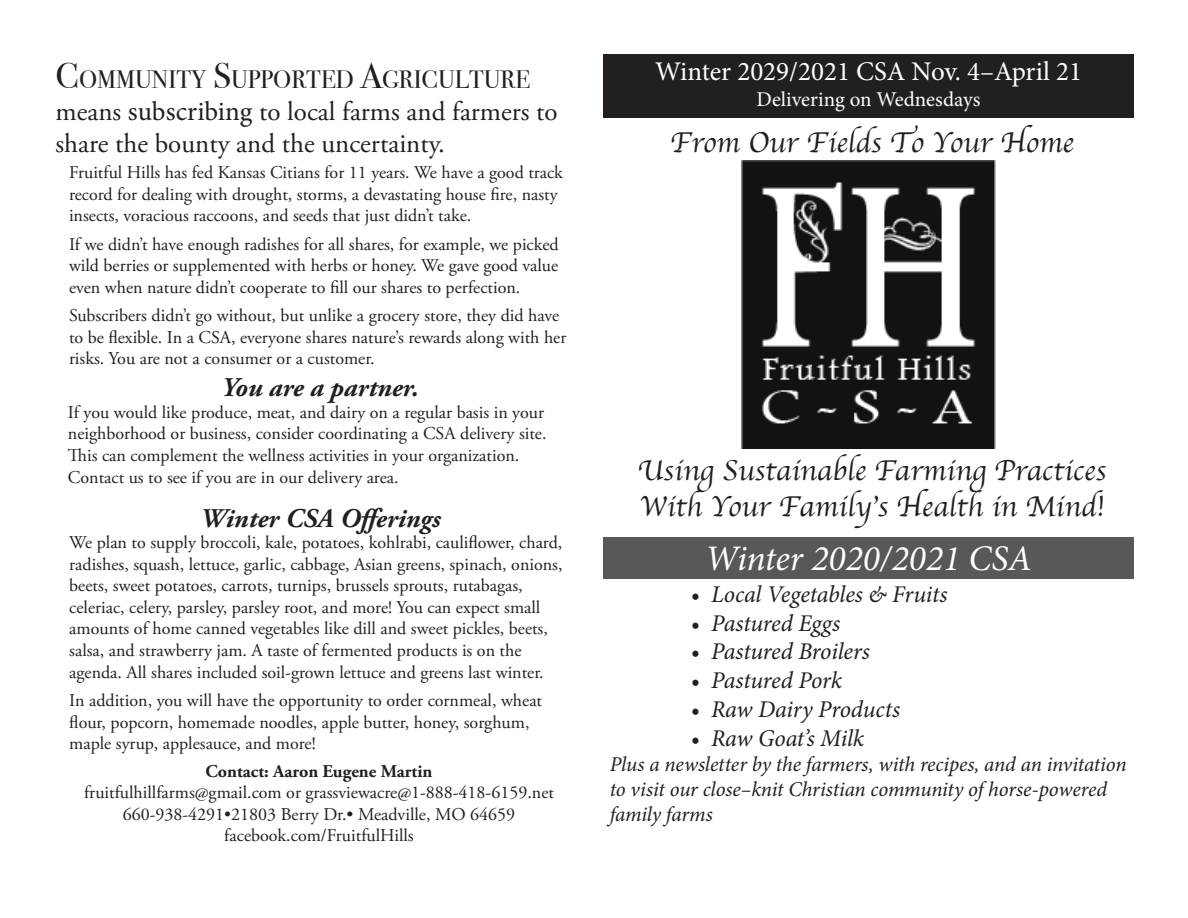
<style>
.page{position:relative;width:1188px;height:918px;background:#fff}
.page>*{position:absolute;margin:0;border:0;box-sizing:border-box;transform-origin:0 0}
.frontCoverSeasonCall{font:italic 36px "Minion Pro";color:#fff}
.frontCoverTextLogoTe{font:30px/36px "Apple Chancery";color:#231f20}
.backCoverHeading{font:27px/32.4px "Adobe Garamond Pro";color:#231f20}
.partnerText{font:italic 700 27px "Adobe Garamond Pro";color:#231f20}
.frontCoverHeadingDat{font:27px "Minion Pro";color:#fff}
.backCoverHeading-2{font:25.2px "Bodoni Svty Two OSITCTT";color:#231f20}
.t1{font:italic 24px "Minion Pro";letter-spacing:-.01em;color:#231f20}
.frontCoverTextTagLin{font:italic 21px/25.2px "Minion Pro";letter-spacing:-.01em;color:#231f20}
.frontCoverHeadingDel{font:21px "Minion Pro";color:#fff}
.backCoverSecondLevel{font:18px/21.6px "Adobe Garamond Pro";color:#231f20}
.backCoverFooterConta{font:18px/21.6px "Adobe Garamond Pro";color:#231f20;text-align:center}
.s1{font-size:36px}
.s2{font-family:"Minion Pro"}
.s3{font-weight:700}
</style>
<div class="page">
<img style="left:742px;top:161px;width:253px;height:288px">
<div style="left:603px;top:54px;width:531px;height:64px;background:#231f20"></div>
<div style="left:603px;top:537px;width:531px;height:42px;background:#57585a"></div>
<p class="backCoverHeading-2" style="left:56px;top:64px;width:476px"><span class="s1">C</span>OMMUNITY <span class="s1">S</span>UPPORTED <span class="s1">A</span>GRICULTURE</p>
<p class="backCoverHeading" style="left:56px;top:96px;width:504px">means <span class="s2">subscribing</span> to local farms and farmers to share the bounty and the uncertainty.</p>
<p class="backCoverSecondLevel" style="left:69px;top:162px;width:495px">Fruitful Hills has fed Kansas Citians for 11 years. We have a good track record for dealing with drought, storms, a devastating house fire, nasty insects, voracious raccoons, and seeds that just didn’t take.</p>
<p class="backCoverSecondLevel" style="left:69px;top:234px;width:491px;text-align:justify">If we didn’t have enough radishes for all shares, for example, we picked wild berries or supplemented with herbs or honey. We gave good value even when nature didn’t cooperate to fill our shares to perfection.</p>
<p class="backCoverSecondLevel" style="left:69px;top:305px;width:499px">Subscribers didn’t go without, but unlike a grocery store, they did have to be flexible. In a CSA, everyone shares nature’s rewards along with her risks. You are not a consumer or a customer.</p>
<p class="partnerText" style="left:222px;top:372px;width:199px">You are a partner.</p>
<p class="backCoverSecondLevel" style="left:68px;top:402px;width:480px">If you would like produce, meat, and dairy on a regular basis in your neighborhood or business, consider coordinating a CSA delivery site.<br>This can complement the wellness activities in your organization.<br>Contact us to see if you are in our delivery area.</p>
<p class="partnerText" style="left:200px;top:503px;width:242px">Winter CSA Offerings</p>
<p class="backCoverSecondLevel" style="left:69px;top:532px;width:495px">We plan to supply broccoli, kale, potatoes, kohlrabi, cauliflower, chard, radishes, squash, lettuce, garlic, cabbage, Asian greens, spinach, onions, beets, sweet potatoes, carrots, turnips, brussels sprouts, rutabagas, celeriac, celery, parsley, parsley root, and more! You can expect small amounts of home canned vegetables like dill and sweet pickles, beets, salsa, and strawberry jam. A taste of fermented products is on the agenda. All shares included soil-grown lettuce and greens last winter.</p>
<p class="backCoverSecondLevel" style="left:69px;top:690px;width:474px">In addition, you will have the opportunity to order cornmeal, wheat flour, popcorn, homemade noodles, apple butter, honey, sorghum, maple syrup, applesauce, and more!</p>
<p class="backCoverFooterConta" style="left:84px;top:761px;width:471px"><span class="s3">Contact: Aaron Eugene Martin<br></span>fruitfulhillfarms@gmail.com or grassviewacre@1-888-418-6159.net<br>660-938-4291•21803 Berry Dr.• Meadville, MO 64659</p>
<p class="backCoverFooterConta" style="left:224px;top:826px;width:191px">facebook.com/FruitfulHills</p>
<p class="frontCoverHeadingDat" style="left:655px;top:54px;width:428px">Winter 2029/2021 CSA Nov. 4–April 21</p>
<p class="frontCoverHeadingDel" style="left:757px;top:85px;width:225px">Delivering on Wednesdays</p>
<p class="frontCoverTextLogoTe" style="left:670px;top:124px;width:405px">From Our Fields To Your Home</p>
<p class="frontCoverTextLogoTe" style="left:638px;top:452px;width:470px">Using Sustainable Farming Practices<br>With Your Family’s Health in Mind!</p>
<p class="frontCoverSeasonCall" style="left:705px;top:534px;width:329px">Winter 2020/2021 CSA</p>
<p class="t1" style="left:691px;top:578px;width:258px">• Local Vegetables &amp; Fruits</p>
<p class="t1" style="left:691px;top:606px;width:151px">• Pastured Eggs</p>
<p class="t1" style="left:691px;top:635px;width:181px">• Pastured Broilers</p>
<p class="t1" style="left:691px;top:664px;width:153px">• Pastured Pork</p>
<p class="t1" style="left:691px;top:693px;width:211px">• Raw Dairy Products</p>
<p class="t1" style="left:691px;top:722px;width:175px">• Raw Goat’s Milk</p>
<p class="frontCoverTextTagLin" style="left:610px;top:752px;width:518px">Plus a newsletter by the farmers, with recipes, and an invitation to visit our close–knit Christian community of horse-powered family farms</p>
</div>
